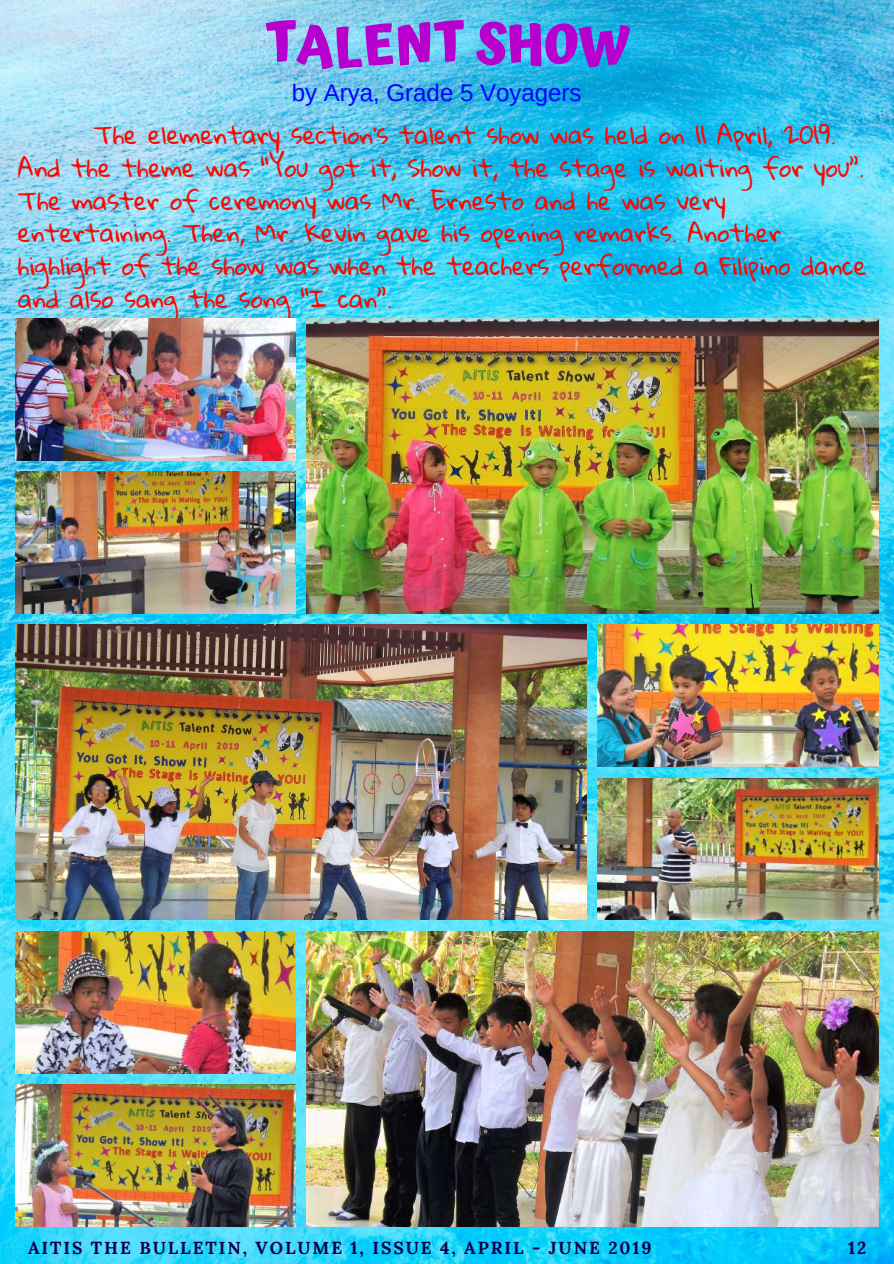
<style>
.page{position:relative;width:894px;height:1264px;background:#fff}
.page>*{position:absolute;margin:0;border:0;box-sizing:border-box;transform-origin:0 0}
.t1{font:700 54px "Atma";color:#b700cd}
.t2{font:24px/32.7px "Gloria Hallelujah";color:#ff0600}
.t3{font:24px "Arimo";color:#0004ff}
.t4{font:700 17.4px "Lora";letter-spacing:.11em;color:#10004b}
</style>
<div class="page">
<img style="left:0;top:0;width:893px;height:1263px">
<img style="left:15px;top:318px;width:280px;height:142px">
<img style="left:307px;top:318px;width:570px;height:295px">
<img style="left:15px;top:471px;width:280px;height:142px">
<img style="left:15px;top:625px;width:571px;height:295px">
<img style="left:597px;top:625px;width:280px;height:141px">
<img style="left:597px;top:778px;width:280px;height:142px">
<img style="left:15px;top:931px;width:280px;height:142px">
<img style="left:307px;top:931px;width:570px;height:295px">
<img style="left:15px;top:1084px;width:280px;height:142px">
<h1 class="t1" style="left:265px;top:13px;width:365px">TALENT SHOW</h1>
<p class="t3" style="left:291px;top:79px;width:291px">by Arya, Grade 5 Voyagers</p>
<p class="t2" style="left:18px;top:120px;width:850px;text-indent:76px">The elementary section’s talent show was held on 11 April, 2019.<br>And the theme was “You got it, Show it, the stage is waiting for you”.<br>The master of ceremony was Mr. Ernesto and he was very entertaining. Then, Mr. Kevin gave his opening remarks. Another highlight of the show was when the teachers performed a Filipino dance and also sang the song “I can”.</p>
<p class="t4" style="left:28px;top:1236px;width:624px">AITIS THE BULLETIN, VOLUME 1, ISSUE 4, APRIL - JUNE 2019</p>
<p class="t4" style="left:847px;top:1236px;width:20px">12</p>
</div>
